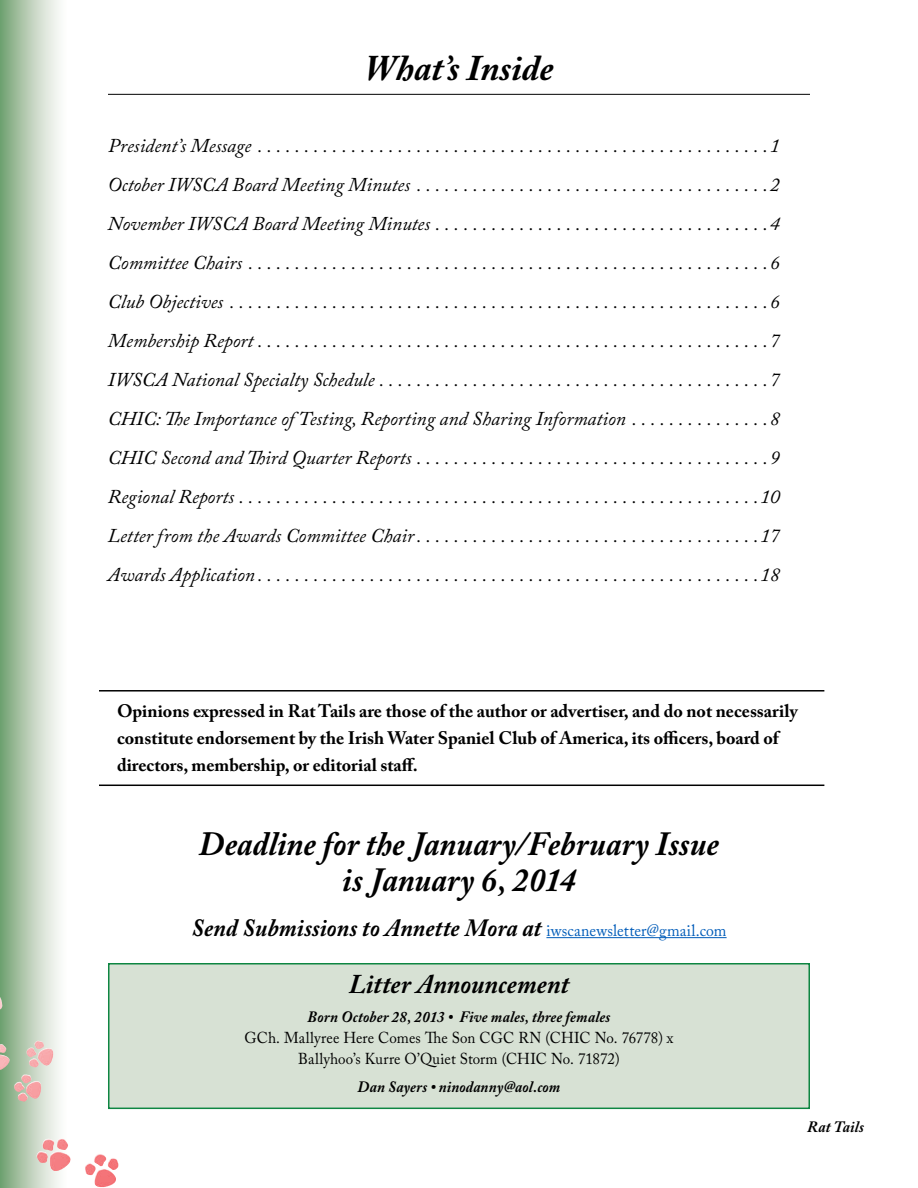
<style>
.page{position:relative;width:918px;height:1188px;background:#fff}
.page>*{position:absolute;margin:0;border:0;box-sizing:border-box;transform-origin:0 0}
.t1{font:italic 700 36px "Adobe Caslon Pro";color:#000}
.t2{font:italic 700 33.75px/36px "Adobe Caslon Pro";color:#000;text-align:center;scale:.95 1}
.t3{font:italic 700 27px "Adobe Caslon Pro";color:#000;scale:.95 1}
.t4{font:italic 700 24.75px "Adobe Caslon Pro";letter-spacing:.005em;color:#000;scale:.95 1}
.t5{font:italic 19.5px/39px "Adobe Caslon Pro";color:#000;text-align:justify}
.t6{font:700 18px/27px "Adobe Caslon Pro";color:#000}
.t7{font:15.75px/21px "Adobe Caslon Pro";letter-spacing:.005em;color:#000;text-align:center;scale:.95 1}
.t8{font:italic 700 15.75px "Adobe Caslon Pro";letter-spacing:.01em;color:#000;scale:.95 1}
.s1{font-weight:400;font-style:normal;font-size:16.5px;color:#005cb9}
</style>
<div class="page">
<div style="left:0;top:0;width:69px;height:1188px;background:linear-gradient(to right,#7aa478,#fff)"></div>
<img style="left:0;top:953px;width:39px;height:89px">
<hr style="left:108px;top:94px;width:702px;height:1px;background:#000">
<hr style="left:546px;top:937px;width:181px;height:1px;background:#005cb9">
<hr style="left:99px;top:690px;width:725px;height:2px;background:#000">
<hr style="left:99px;top:785px;width:725px;height:1px;background:#000">
<div style="left:109px;top:964px;width:700px;height:144px;background:#d7e1d4"></div>
<div style="left:108px;top:963px;width:702px;height:146px;border:2px solid #0e8642"></div>
<h1 class="t1" style="left:364px;top:47px;width:191px">What’s Inside</h1>
<p class="t5" style="left:108px;top:126px;width:674px">President’s Message . . . . . . . . . . . . . . . . . . . . . . . . . . . . . . . . . . . . . . . . . . . . . . . . . . . . . . 1<br>October IWSCA Board Meeting Minutes . . . . . . . . . . . . . . . . . . . . . . . . . . . . . . . . . . . . . 2<br>November IWSCA Board Meeting Minutes . . . . . . . . . . . . . . . . . . . . . . . . . . . . . . . . . . . 4<br>Committee Chairs . . . . . . . . . . . . . . . . . . . . . . . . . . . . . . . . . . . . . . . . . . . . . . . . . . . . . . . 6<br>Club Objectives . . . . . . . . . . . . . . . . . . . . . . . . . . . . . . . . . . . . . . . . . . . . . . . . . . . . . . . . . 6<br>Membership Report . . . . . . . . . . . . . . . . . . . . . . . . . . . . . . . . . . . . . . . . . . . . . . . . . . . . . . 7<br>IWSCA National Specialty Schedule . . . . . . . . . . . . . . . . . . . . . . . . . . . . . . . . . . . . . . . . . 7<br>CHIC: The Importance of Testing, Reporting and Sharing Information . . . . . . . . . . . . . . 8<br>CHIC Second and Third Quarter Reports . . . . . . . . . . . . . . . . . . . . . . . . . . . . . . . . . . . . . 9<br>Regional Reports . . . . . . . . . . . . . . . . . . . . . . . . . . . . . . . . . . . . . . . . . . . . . . . . . . . . . . . 10<br>Letter from the Awards Committee Chair . . . . . . . . . . . . . . . . . . . . . . . . . . . . . . . . . . . . 17<br>Awards Application . . . . . . . . . . . . . . . . . . . . . . . . . . . . . . . . . . . . . . . . . . . . . . . . . . . . . 18</p>
<p class="t6" style="left:117px;top:697px;width:682px">Opinions expressed in Rat Tails are those of the author or advertiser, and do not necessarily constitute endorsement by the Irish Water Spaniel Club of America, its officers, board of directors, membership, or editorial staff.</p>
<h2 class="t2" style="left:199px;top:825px;width:549px">Deadline for the January/February Issue is January 6, 2014</h2>
<p class="t4" style="left:191px;top:913px;width:565px">Send Submissions to Annette Mora at <span class="s1">iwscanewsletter@gmail.com</span></p>
<h3 class="t3" style="left:349px;top:968px;width:233px">Litter Announcement</h3>
<p class="t8" style="left:308px;top:1007px;width:320px">Born October 28, 2013 • Five males, three females</p>
<p class="t7" style="left:244px;top:1027px;width:453px">GCh. Mallyree Here Comes The Son CGC RN (CHIC No. 76778) x<br>Ballyhoo’s Kurre O’Quiet Storm (CHIC No. 71872)</p>
<p class="t8" style="left:358px;top:1078px;width:215px">Dan Sayers • ninodanny@aol.com</p>
<p class="t8" style="left:807px;top:1117px;width:61px">Rat Tails</p>
</div>
